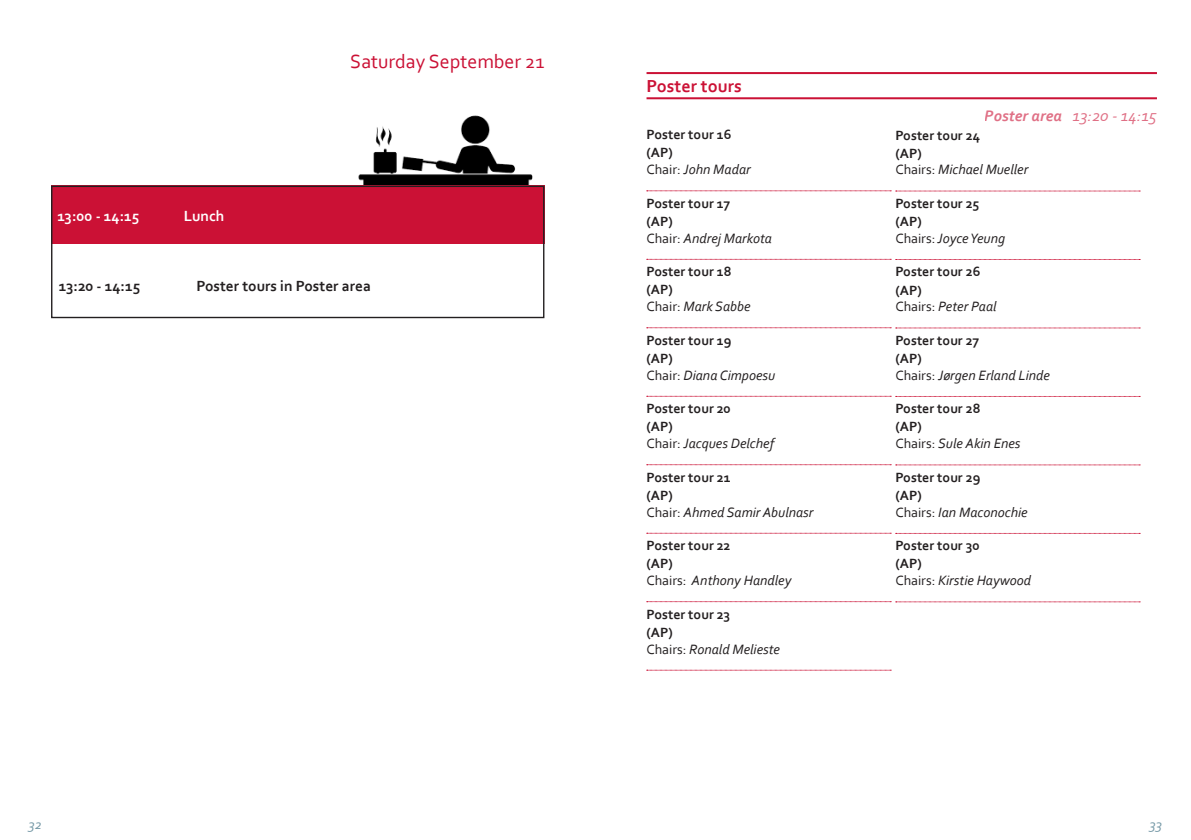
<style>
.page{position:relative;width:1191px;height:840px;background:#fff}
.page>*{position:absolute;margin:0;border:0;box-sizing:border-box;transform-origin:0 0}
.t1{font:20px "Corbel";color:#cb1135}
.t2{font:700 18.2px "Corbel";color:#cb1135}
.t3{font:italic 16.8px "Corbel";letter-spacing:-.015em;color:#cb1135}
.t4{font:700 15.4px "Corbel";color:#231f20}
.t5{font:700 15.4px "Corbel";color:#fff}
.t6{font:italic 14.2px "Corbel";color:#231f20}
.t7{font:italic 14.2px "Corbel";color:#7397a5}
.t8{font:700 14px "Corbel";color:#231f20}
.s1{font-style:normal;font-size:14px}
.s2{font-weight:700;font-size:16px}
</style>
<div class="page">
<img style="left:358px;top:115px;width:175px;height:70px">
<div style="left:51px;top:185px;width:493px;height:59px;background:#cb1135"></div>
<div style="left:51px;top:185px;width:493px;height:133px;border:1px solid #231f20"></div>
<svg style="left:646px;top:669px;width:245px;height:1px"></svg>
<hr style="left:646px;top:72px;width:511px;height:2px;background:#cb1135">
<hr style="left:646px;top:97px;width:511px;height:2px;background:#cb1135">
<svg style="left:646px;top:190px;width:494px;height:1px"></svg>
<svg style="left:646px;top:259px;width:494px;height:1px"></svg>
<svg style="left:646px;top:327px;width:494px;height:1px"></svg>
<svg style="left:646px;top:395px;width:494px;height:2px"></svg>
<svg style="left:646px;top:464px;width:494px;height:1px"></svg>
<svg style="left:646px;top:532px;width:494px;height:1px"></svg>
<svg style="left:646px;top:601px;width:494px;height:1px"></svg>
<p class="t5" style="left:57px;top:206px;width:83px">13:00 - 14:15</p>
<p class="t5" style="left:184px;top:206px;width:42px">Lunch</p>
<p class="t1" style="left:350px;top:49px;width:196px">Saturday September 21</p>
<p class="t4" style="left:59px;top:276px;width:83px">13:20 - 14:15</p>
<p class="t4" style="left:196px;top:276px;width:176px">Poster tours in Poster area</p>
<p class="t2" style="left:646px;top:75px;width:97px">Poster tours</p>
<p class="t8" style="left:646px;top:126px;width:86px">Poster tour 16</p>
<p class="t8" style="left:646px;top:144px;width:28px">(AP)</p>
<p class="t6" style="left:646px;top:161px;width:106px"><span class="s1">Chair:</span> John Madar</p>
<p class="t8" style="left:646px;top:194px;width:85px">Poster tour 17</p>
<p class="t8" style="left:646px;top:212px;width:28px">(AP)</p>
<p class="t6" style="left:646px;top:229px;width:127px"><span class="s1">Chair:</span> Andrej Markota</p>
<p class="t8" style="left:646px;top:263px;width:86px">Poster tour 18</p>
<p class="t8" style="left:646px;top:281px;width:28px">(AP)</p>
<p class="t6" style="left:646px;top:297px;width:105px"><span class="s1">Chair:</span> Mark Sabbe</p>
<p class="t8" style="left:646px;top:331px;width:86px">Poster tour 19</p>
<p class="t8" style="left:646px;top:349px;width:28px">(AP)</p>
<p class="t6" style="left:646px;top:366px;width:130px"><span class="s1">Chair:</span> Diana Cimpoesu</p>
<p class="t8" style="left:646px;top:399px;width:86px">Poster tour 20</p>
<p class="t8" style="left:646px;top:417px;width:28px">(AP)</p>
<p class="t6" style="left:646px;top:434px;width:129px"><span class="s1">Chair:</span> Jacques Delchef</p>
<p class="t8" style="left:646px;top:468px;width:86px">Poster tour 21</p>
<p class="t8" style="left:646px;top:486px;width:28px">(AP)</p>
<p class="t6" style="left:646px;top:503px;width:168px"><span class="s1">Chair:</span> Ahmed Samir Abulnasr</p>
<p class="t8" style="left:646px;top:536px;width:85px">Poster tour 22</p>
<p class="t8" style="left:646px;top:554px;width:28px">(AP)</p>
<p class="t6" style="left:646px;top:571px;width:146px"><span class="s1">Chairs:</span> Anthony Handley</p>
<p class="t8" style="left:646px;top:605px;width:85px">Poster tour 23</p>
<p class="t8" style="left:646px;top:623px;width:28px">(AP)</p>
<p class="t6" style="left:646px;top:639px;width:135px"><span class="s1">Chairs:</span> Ronald Melieste</p>
<p class="t3" style="left:985px;top:105px;width:174px"><span class="s2">Poster area</span> 13:20 - 14:15</p>
<p class="t8" style="left:895px;top:126px;width:86px">Poster tour 24</p>
<p class="t8" style="left:895px;top:144px;width:28px">(AP)</p>
<p class="t6" style="left:895px;top:161px;width:134px"><span class="s1">Chairs:</span> Michael Mueller</p>
<p class="t8" style="left:895px;top:194px;width:85px">Poster tour 25</p>
<p class="t8" style="left:895px;top:212px;width:28px">(AP)</p>
<p class="t6" style="left:895px;top:229px;width:111px"><span class="s1">Chairs:</span> Joyce Yeung</p>
<p class="t8" style="left:895px;top:263px;width:86px">Poster tour 26</p>
<p class="t8" style="left:895px;top:281px;width:28px">(AP)</p>
<p class="t6" style="left:895px;top:298px;width:103px"><span class="s1">Chairs:</span> Peter Paal</p>
<p class="t8" style="left:895px;top:331px;width:85px">Poster tour 27</p>
<p class="t8" style="left:895px;top:349px;width:28px">(AP)</p>
<p class="t6" style="left:895px;top:366px;width:156px"><span class="s1">Chairs:</span> Jørgen Erland Linde</p>
<p class="t8" style="left:895px;top:400px;width:87px">Poster tour 28</p>
<p class="t8" style="left:895px;top:418px;width:28px">(AP)</p>
<p class="t6" style="left:895px;top:434px;width:127px"><span class="s1">Chairs:</span> Sule Akin Enes</p>
<p class="t8" style="left:895px;top:468px;width:86px">Poster tour 29</p>
<p class="t8" style="left:895px;top:486px;width:28px">(AP)</p>
<p class="t6" style="left:895px;top:503px;width:134px"><span class="s1">Chairs:</span> Ian Maconochie</p>
<p class="t8" style="left:895px;top:536px;width:86px">Poster tour 30</p>
<p class="t8" style="left:895px;top:554px;width:28px">(AP)</p>
<p class="t6" style="left:895px;top:571px;width:137px"><span class="s1">Chairs:</span> Kirstie Haywood</p>
<p class="t7" style="left:28px;top:815px;width:15px">32</p>
<p class="t7" style="left:1149px;top:815px;width:14px">33</p>
</div>
